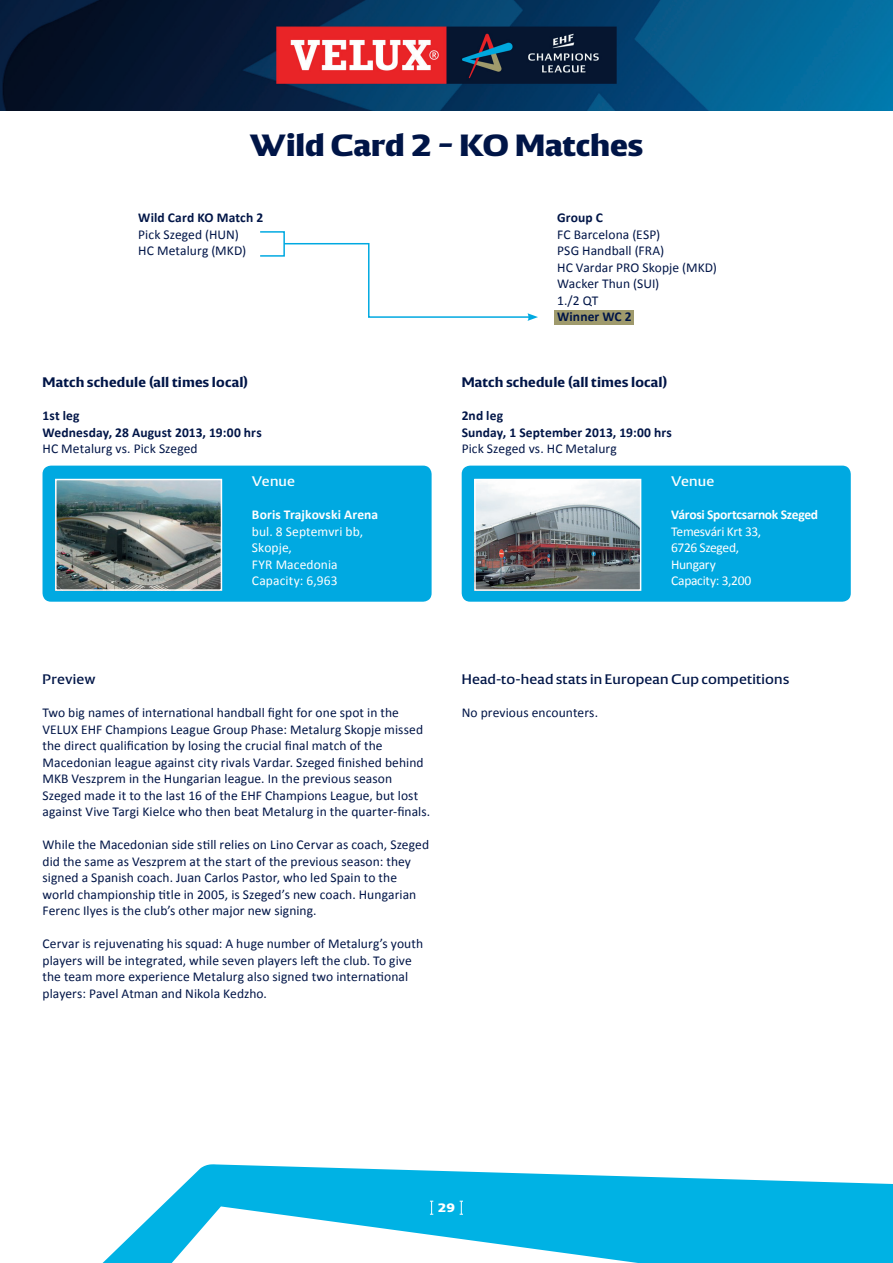
<style>
.page{position:relative;width:893px;height:1263px;background:#fff}
.page>*{position:absolute;margin:0;border:0;box-sizing:border-box;transform-origin:0 0}
.t1{font:800 30px "EHF";color:#001547}
.t2{font:13.5px/16.5px "Calibri";letter-spacing:.005em;color:#001547}
.t3{font:700 13.5px/16.5px "Calibri";letter-spacing:.01em;color:#001547}
.t4{font:700 13.5px "EHF";letter-spacing:.01em;color:#001547}
.t5{font:13.5px/16.5px "Calibri";color:#fff}
.t6{font:13.5px "EHF";letter-spacing:.015em;color:#001547}
.t7{font:13.5px/16.5px "Calibri";letter-spacing:-.02em;color:#fff}
.t8{font:700 13.5px "Calibri";letter-spacing:-.015em;color:#fff}
.t9{font:700 13.5px "Calibri";letter-spacing:.01em;color:#fff}
.t10{font:13.5px "EHF";letter-spacing:.01em;color:#fff}
.t11{font:800 12px "EHF";color:#fff}
</style>
<div class="page">
<svg style="left:102px;top:1164px;width:791px;height:99px;fill:#00b2e4"></svg>
<svg style="left:430px;top:1201px;width:3px;height:14px"></svg>
<svg style="left:460px;top:1201px;width:3px;height:14px"></svg>
<img style="left:0;top:0;width:893px;height:111px">
<div style="left:43px;top:466px;width:389px;height:136px;background:#00a9e1;border-radius:9px"></div>
<div style="left:462px;top:466px;width:389px;height:136px;background:#00a9e1;border-radius:9px"></div>
<img style="left:58px;top:482px;width:161px;height:106px">
<div style="left:55px;top:479px;width:167px;height:112px;border:2px solid #fff"></div>
<img style="left:477px;top:482px;width:161px;height:106px">
<div style="left:474px;top:479px;width:167px;height:112px;border:2px solid #fff"></div>
<div style="left:554px;top:310px;width:80px;height:15px;background:#9f9a6c"></div>
<svg style="left:285px;top:243px;width:253px;height:78px"></svg>
<div style="left:259px;top:231px;width:26px;height:26px;border:2px solid #00a9e1"></div>
<h1 class="t1" style="left:250px;top:128px;width:395px">Wild Card 2 – KO Matches</h1>
<p class="t3" style="left:138px;top:209px;width:126px">Wild Card KO Match 2</p>
<p class="t2" style="left:138px;top:225px;width:109px">Pick Szeged (HUN)<br>HC Metalurg (MKD)</p>
<p class="t4" style="left:43px;top:374px;width:207px">Match schedule (all times local)</p>
<p class="t3" style="left:43px;top:407px;width:221px">1st leg<br>Wednesday, 28 August 2013, 19:00 hrs</p>
<p class="t2" style="left:43px;top:440px;width:157px">HC Metalurg vs. Pick Szeged</p>
<p class="t10" style="left:252px;top:474px;width:45px">Venue</p>
<p class="t9" style="left:252px;top:506px;width:128px">Boris Trajkovski Arena</p>
<p class="t5" style="left:252px;top:522px;width:113px">bul. 8 Septemvri bb,<br>Skopje,<br>FYR Macedonia<br>Capacity: 6,963</p>
<p class="t3" style="left:557px;top:209px;width:47px">Group C</p>
<p class="t2" style="left:557px;top:225px;width:161px">FC Barcelona (ESP)<br>PSG Handball (FRA)<br>HC Vardar PRO Skopje (MKD)<br>Wacker Thun (SUI)<br>1./2 QT</p>
<p class="t3" style="left:557px;top:308px;width:76px">Winner WC 2</p>
<p class="t4" style="left:462px;top:374px;width:207px">Match schedule (all times local)</p>
<p class="t3" style="left:462px;top:407px;width:212px">2nd leg<br>Sunday, 1 September 2013, 19:00 hrs</p>
<p class="t2" style="left:462px;top:440px;width:157px">Pick Szeged vs. HC Metalurg</p>
<p class="t10" style="left:671px;top:474px;width:45px">Venue</p>
<p class="t8" style="left:671px;top:506px;width:149px">Városi Sportcsarnok Szeged</p>
<p class="t7" style="left:671px;top:522px;width:92px">Temesvári Krt 33,<br>6726 Szeged,<br>Hungary<br>Capacity: 3,200</p>
<p class="t6" style="left:43px;top:672px;width:55px">Preview</p>
<p class="t2" style="left:43px;top:704px;width:389px">Two big names of international handball fight for one spot in the VELUX EHF Champions League Group Phase: Metalurg Skopje missed the direct qualification by losing the crucial final match of the Macedonian league against city rivals Vardar. Szeged finished behind MKB Veszprem in the Hungarian league. In the previous season Szeged made it to the last 16 of the EHF Champions League, but lost against Vive Targi Kielce who then beat Metalurg in the quarter-finals.</p>
<p class="t2" style="left:43px;top:836px;width:388px">While the Macedonian side still relies on Lino Cervar as coach, Szeged did the same as Veszprem at the start of the previous season: they signed a Spanish coach. Juan Carlos Pastor, who led Spain to the world championship title in 2005, is Szeged’s new coach. Hungarian Ferenc Ilyes is the club’s other major new signing.</p>
<p class="t2" style="left:43px;top:935px;width:382px">Cervar is rejuvenating his squad: A huge number of Metalurg’s youth players will be integrated, while seven players left the club. To give the team more experience Metalurg also signed two international players: Pavel Atman and Nikola Kedzho.</p>
<p class="t6" style="left:462px;top:672px;width:329px">Head-to-head stats in European Cup competitions</p>
<p class="t2" style="left:462px;top:704px;width:138px">No previous encounters.</p>
<p class="t11" style="left:438px;top:1201px;width:19px">29</p>
</div>
